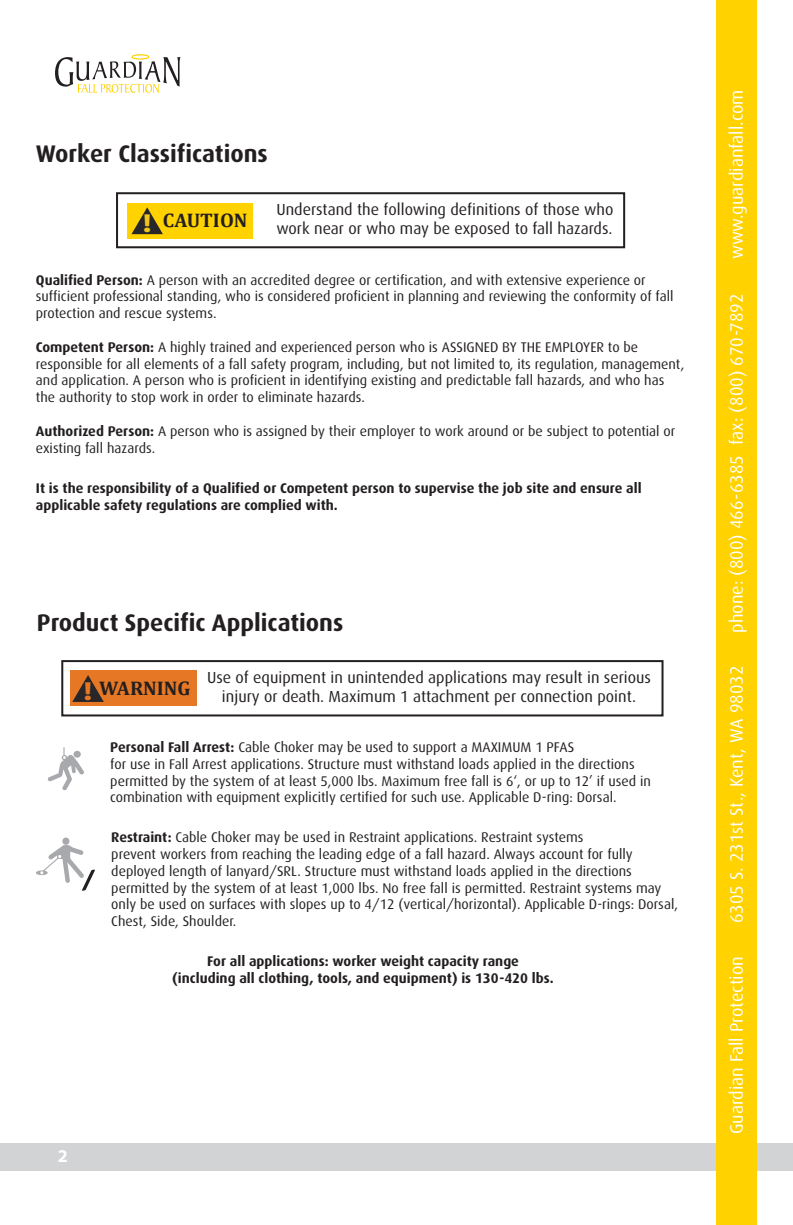
<style>
.page{position:relative;width:793px;height:1225px;background:#fff}
.page>*{position:absolute;margin:0;border:0;box-sizing:border-box;transform-origin:0 0}
.t1{font:700 24px "Dax";color:#231f20}
.t2{font:700 19.8px "Cambria";color:#231f20}
.t3{font:18px "Dax";color:#fff}
.t4{font:700 18px "Myriad Pro";color:#fff}
.t5{font:16px/19.2px "Dax";color:#231f20}
.t6{font:14px/16.8px "Dax";color:#231f20}
.t7{font:700 14px/16.8px "Dax";color:#231f20}
.s1{font-family:"Myriad Pro";font-size:26.2px;color:#f0c619}
.s2{font-weight:700}
.s3{font-family:"Myriad Pro";font-size:26.2px;color:#e67825}
</style>
<div class="page">
<div style="left:127px;top:203px;width:125px;height:35px;background:#ffd200"></div>
<svg style="left:131px;top:207px;width:32px;height:27px"></svg>
<div style="left:116px;top:192px;width:508px;height:56px;border:2px solid #231f20"></div>
<div style="left:62px;top:837px;width:7px;height:7px;background:#a7a9ac;border-radius:50%"></div>
<svg style="left:36px;top:870px;width:12px;height:4px"></svg>
<svg style="left:40px;top:844px;width:55px;height:46px"></svg>
<svg style="left:47px;top:747px;width:37px;height:43px"></svg>
<div style="left:61px;top:660px;width:602px;height:56px;border:2px solid #231f20"></div>
<div style="left:70px;top:670px;width:127px;height:36px;background:#e67825"></div>
<svg style="left:73px;top:675px;width:31px;height:26px"></svg>
<div style="left:0;top:1143px;width:792px;height:27px;background:#d1d3d4"></div>
<div style="left:715px;top:0;width:41px;height:1224px;background:#ffd200"></div>
<svg style="left:55px;top:54px;width:125px;height:39px"></svg>
<h1 class="t1" style="left:36px;top:140px;width:233px">Worker Classifications</h1>
<h2 class="t2" style="left:143px;top:206px;width:106px"><span class="s1">!</span> CAUTION</h2>
<p class="t5" style="left:276px;top:200px;width:338px">Understand the following definitions of those who work near or who may be exposed to fall hazards.</p>
<p class="t6" style="left:36px;top:271px;width:638px"><span class="s2">Qualified Person:</span> A person with an accredited degree or certification, and with extensive experience or sufficient professional standing, who is considered proficient in planning and reviewing the conformity of fall protection and rescue systems.</p>
<p class="t6" style="left:36px;top:338px;width:649px"><span class="s2">Competent Person:</span> A highly trained and experienced person who is ASSIGNED BY THE EMPLOYER to be responsible for all elements of a fall safety program, including, but not limited to, its regulation, management, and application. A person who is proficient in identifying existing and predictable fall hazards, and who has the authority to stop work in order to eliminate hazards.</p>
<p class="t6" style="left:36px;top:422px;width:640px"><span class="s2">Authorized Person:</span> A person who is assigned by their employer to work around or be subject to potential or existing fall hazards.</p>
<p class="t7" style="left:36px;top:480px;width:607px">It is the responsibility of a Qualified or Competent person to supervise the job site and ensure all applicable safety regulations are complied with.</p>
<h1 class="t1" style="left:37px;top:608px;width:308px">Product Specific Applications</h1>
<h2 class="t2" style="left:83px;top:674px;width:108px"><span class="s3">!</span> WARNING</h2>
<p class="t5" style="left:207px;top:667px;width:445px;text-align:center">Use of equipment in unintended applications may result in serious injury or death. Maximum 1 attachment per connection point.</p>
<p class="t6" style="left:110px;top:738px;width:541px"><span class="s2">Personal Fall Arrest:</span> Cable Choker may be used to support a MAXIMUM 1 PFAS<br>for use in Fall Arrest applications. Structure must withstand loads applied in the directions permitted by the system of at least 5,000 lbs. Maximum free fall is 6‘, or up to 12’ if used in combination with equipment explicitly certified for such use. Applicable D-ring: Dorsal.</p>
<p class="t6" style="left:111px;top:828px;width:568px"><span class="s2">Restraint:</span> Cable Choker may be used in Restraint applications. Restraint systems<br>prevent workers from reaching the leading edge of a fall hazard. Always account for fully deployed length of lanyard/SRL. Structure must withstand loads applied in the directions permitted by the system of at least 1,000 lbs. No free fall is permitted. Restraint systems may only be used on surfaces with slopes up to 4/12 (vertical/horizontal). Applicable D-rings: Dorsal, Chest, Side, Shoulder.</p>
<p class="t3" style="left:726px;top:259px;width:171px;rotate:-90deg">www.guardianfall.com</p>
<p class="t3" style="left:726px;top:632px;width:341px;rotate:-90deg">phone: (800) 466-6385 fax: (800) 670-7892</p>
<p class="t3" style="left:726px;top:922px;width:258px;rotate:-90deg">6305 S. 231st St., Kent, WA 98032</p>
<p class="t4" style="left:58px;top:1144px;width:11px">2</p>
<p class="t7" style="left:172px;top:952px;width:383px;text-align:center">For all applications: worker weight capacity range<br>(including all clothing, tools, and equipment) is 130-420 lbs.</p>
<p class="t3" style="left:726px;top:1134px;width:179px;rotate:-90deg">Guardian Fall Protection</p>
</div>
